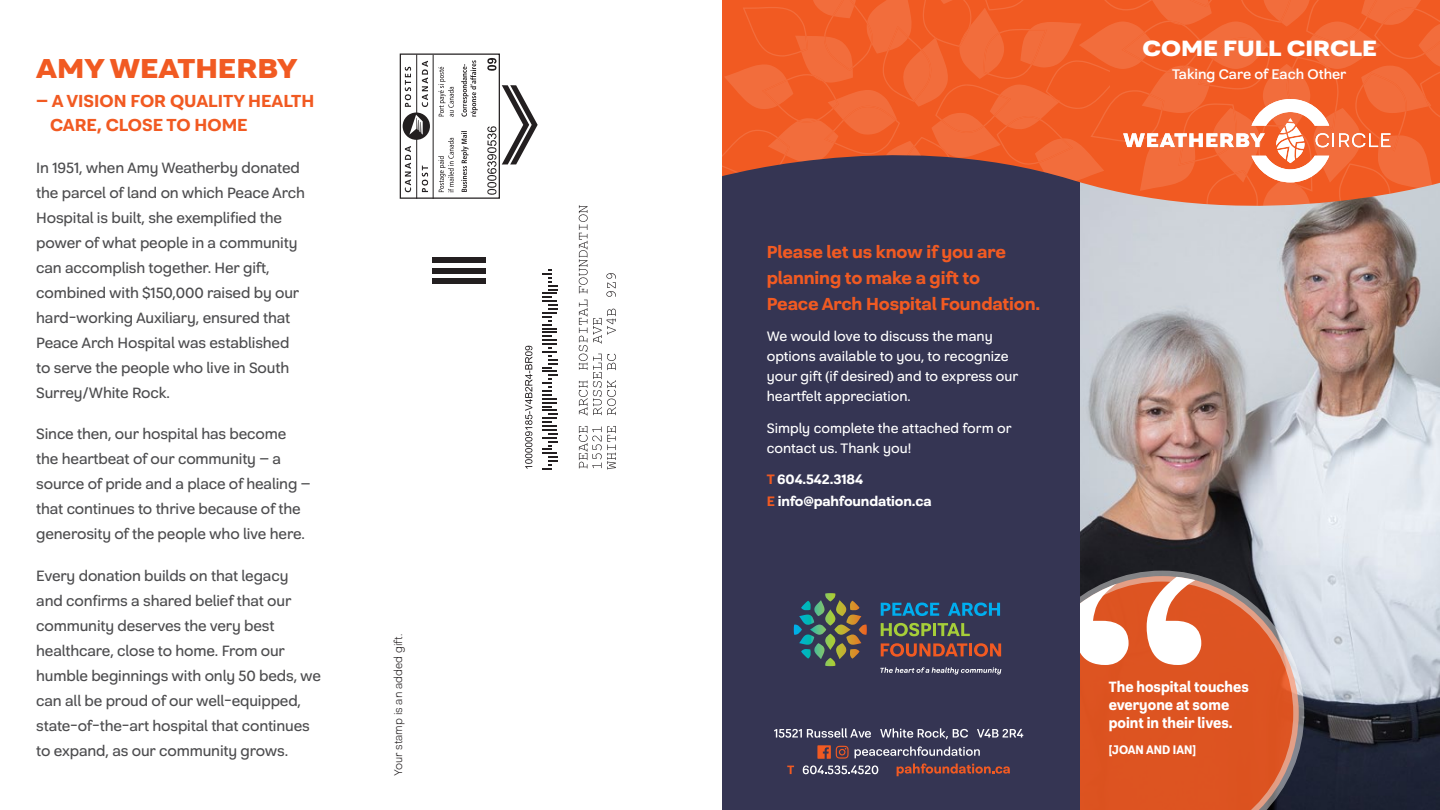
<style>
.page{position:relative;width:1440px;height:810px;background:#fff}
.page>*{position:absolute;margin:0;border:0;box-sizing:border-box;transform-origin:0 0}
.t1{font:27.5px "Grayfel Ext Ex B";color:#f15a22}
.t2{font:22.25px "Grayfel Ext Ex B";color:#fff}
.t3{font:17.5px/26.2px "Grayfel Nor Bol";letter-spacing:-.01em;color:#f15a22}
.t4{font:15px/25px "Grayfel Nor Med";letter-spacing:-.01em;color:#4d4d4f}
.t5{font:15px/18px "Grayfel Con Bol";color:#fff}
.t6{font:14px "Grayfel Nor Dem";color:#fff}
.t7{font:13.75px/20px "Grayfel Nor Med";color:#fff}
.t8{font:13.75px/22.5px "Grayfel Nor Bol";letter-spacing:-.01em;color:#fff}
.t9{font:12.5px "Grayfel Con Bol";color:#fff}
.t10{font:11.25px "Grayfel Nor Lig";color:#231f20}
.s1{color:#f15a22}
</style>
<div class="page">
<img style="left:1079px;top:238px;width:361px;height:572px">
<svg style="left:542px;top:269px;width:15px;height:201px"></svg>
<svg style="left:487px;top:126px;width:9px;height:69px"></svg>
<svg style="left:487px;top:58px;width:9px;height:13px"></svg>
<svg style="left:525px;top:346px;width:7px;height:123px"></svg>
<svg style="left:579px;top:205px;width:37px;height:265px"></svg>
<div style="left:400px;top:54px;width:100px;height:145px;border:1px solid #231f20"></div>
<svg style="left:461px;top:131px;width:8px;height:61px"></svg>
<hr style="left:416px;top:55px;width:1px;height:144px;background:#231f20">
<hr style="left:433px;top:55px;width:1px;height:144px;background:#231f20">
<div style="left:403px;top:113px;width:27px;height:27px;background:#231f20;border-radius:50%"></div>
<svg style="left:409px;top:115px;width:14px;height:20px"></svg>
<svg style="left:502px;top:85px;width:36px;height:80px"></svg>
<svg style="left:438px;top:138px;width:16px;height:54px"></svg>
<svg style="left:438px;top:67px;width:16px;height:50px"></svg>
<svg style="left:461px;top:60px;width:17px;height:57px"></svg>
<svg style="left:405px;top:146px;width:6px;height:46px"></svg>
<svg style="left:422px;top:166px;width:6px;height:26px"></svg>
<svg style="left:422px;top:61px;width:6px;height:46px"></svg>
<svg style="left:405px;top:67px;width:6px;height:40px"></svg>
<div style="left:433px;top:278px;width:53px;height:6px;background:#231f20"></div>
<div style="left:433px;top:268px;width:53px;height:5px;background:#231f20"></div>
<div style="left:433px;top:257px;width:53px;height:6px;background:#231f20"></div>
<svg style="left:1079px;top:571px;width:225px;height:239px;background:#cd5e37"></svg>
<svg style="left:1079px;top:577px;width:122px;height:88px"></svg>
<div style="left:719px;top:153px;width:360px;height:657px;background:#353553"></div>
<svg style="left:721px;top:212px;width:719px;height:26px"></svg>
<svg style="left:1109px;top:0;width:331px;height:212px;background:#db8363"></svg>
<svg style="left:1122px;top:0;width:318px;height:187px;background:#f1622d"></svg>
<svg style="left:721px;top:0;width:388px;height:212px;background:#da6036"></svg>
<svg style="left:762px;top:0;width:311px;height:212px"></svg>
<svg style="left:774px;top:728px;width:97px;height:10px"></svg>
<svg style="left:880px;top:728px;width:88px;height:11px"></svg>
<svg style="left:977px;top:729px;width:46px;height:9px"></svg>
<svg style="left:787px;top:766px;width:7px;height:8px"></svg>
<svg style="left:803px;top:765px;width:75px;height:9px"></svg>
<svg style="left:897px;top:764px;width:113px;height:12px"></svg>
<svg style="left:855px;top:746px;width:125px;height:12px"></svg>
<svg style="left:817px;top:745px;width:32px;height:14px"></svg>
<svg style="left:881px;top:603px;width:58px;height:13px"></svg>
<svg style="left:948px;top:603px;width:52px;height:13px"></svg>
<svg style="left:799px;top:593px;width:68px;height:42px"></svg>
<svg style="left:881px;top:623px;width:89px;height:13px"></svg>
<svg style="left:881px;top:643px;width:120px;height:14px"></svg>
<svg style="left:880px;top:667px;width:121px;height:8px"></svg>
<div style="left:690px;top:0;width:31px;height:810px;background:#fff"></div>
<svg style="left:1123px;top:99px;width:267px;height:83px"></svg>
<h1 class="t1" style="left:36px;top:49px;width:263px">AMY WEATHERBY</h1>
<p class="t3" style="left:50px;top:89px;width:266px;line-height:23.8px;text-indent:-14px">– A VISION FOR QUALITY HEALTH<br>CARE, CLOSE TO HOME</p>
<p class="t4" style="left:36px;top:155px;width:270px">In 1951, when Amy Weatherby donated the parcel of land on which Peace Arch Hospital is built, she exemplified the power of what people in a community can accomplish together. Her gift, combined with $150,000 raised by our hard-working Auxiliary, ensured that Peace Arch Hospital was established to serve the people who live in South Surrey/White Rock.</p>
<p class="t4" style="left:36px;top:422px;width:276px">Since then, our hospital has become the heartbeat of our community – a source of pride and a place of healing – that continues to thrive because of the generosity of the people who live here.</p>
<p class="t4" style="left:36px;top:564px;width:286px">Every donation builds on that legacy<br>and confirms a shared belief that our community deserves the very best healthcare, close to home. From our humble beginnings with only 50 beds, we can all be proud of our well-equipped, state-of-the-art hospital that continues to expand, as our community grows.</p>
<p class="t10" style="left:391px;top:776px;width:144px;rotate:-90deg">Your stamp is an added gift.</p>
<p class="t3" style="left:767px;top:238px;width:275px">Please let us know if you are planning to make a gift to<br>Peace Arch Hospital Foundation.</p>
<p class="t7" style="left:767px;top:327px;width:253px">We would love to discuss the many options available to you, to recognize your gift (if desired) and to express our heartfelt appreciation.</p>
<p class="t7" style="left:767px;top:418px;width:246px">Simply complete the attached form or contact us. Thank you!</p>
<p class="t8" style="left:767px;top:468px;width:166px"><span class="s1">T</span> 604.542.3184<br><span class="s1">E</span> info@pahfoundation.ca</p>
<h2 class="t2" style="left:1142px;top:33px;width:236px">COME FULL CIRCLE</h2>
<p class="t6" style="left:1172px;top:66px;width:176px">Taking Care of Each Other</p>
<p class="t5" style="left:1109px;top:678px;width:141px">The hospital touches everyone at some point in their lives.</p>
<p class="t9" style="left:1109px;top:741px;width:89px">[JOAN AND IAN]</p>
</div>
